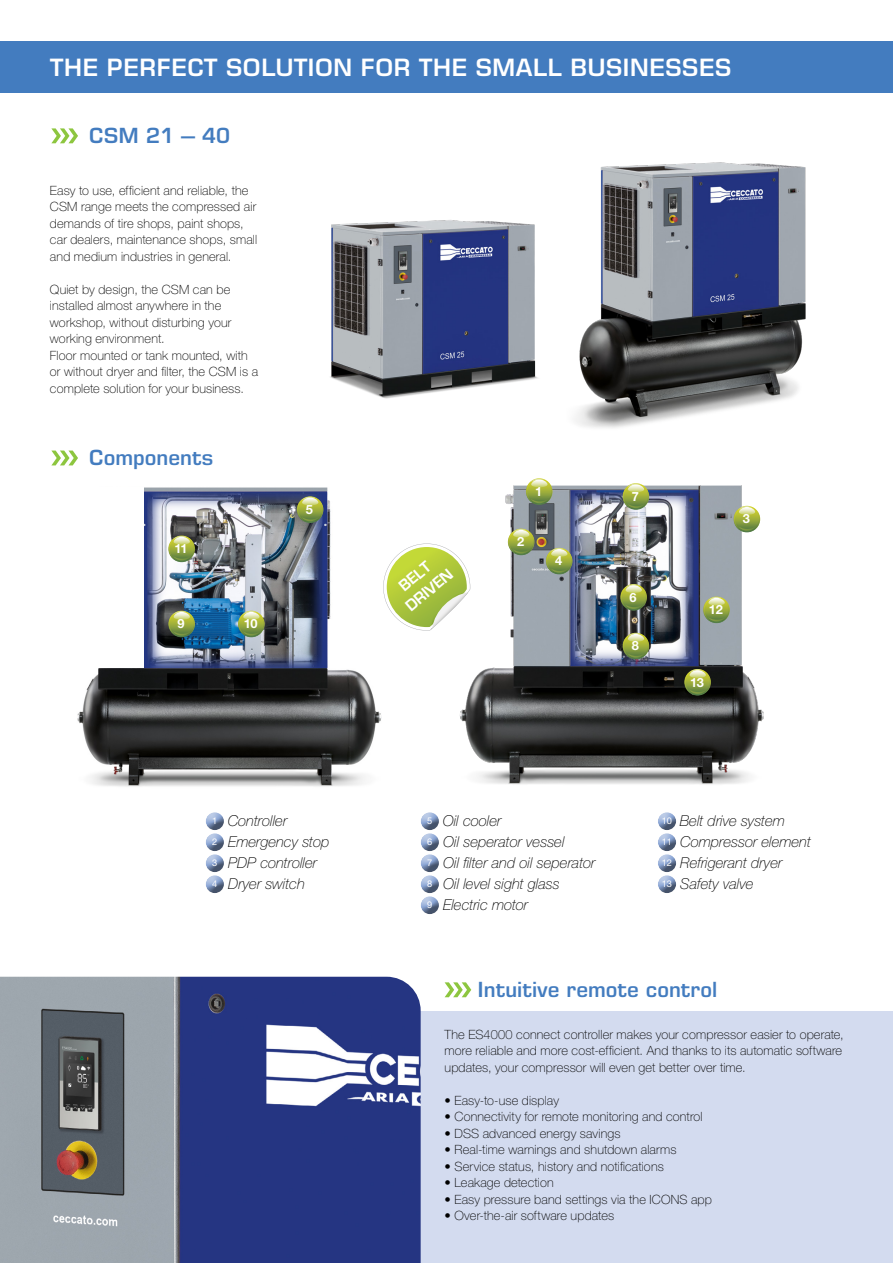
<style>
.page{position:relative;width:893px;height:1263px;background:#fff}
.page>*{position:absolute;margin:0;border:0;box-sizing:border-box;transform-origin:0 0}
.t1{font:600 24px "Eurostile LT Std";color:#fff}
.t2{font:600 21px "Eurostile LT Std";color:#437cbf}
.t3{font:700 16.5px/19.6px "Eurostile";color:#fff;text-align:center}
.t4{font:italic 100 15px/21px "Helvetica Neue LT Std";color:#000}
.t5{font:100 12.75px/16.5px "Helvetica Neue LT Std";letter-spacing:.01em;color:#000}
.t6{font:700 12.75px "Helvetica Neue LT Std";letter-spacing:-.025em;color:#fff}
.s1{font-weight:400;font-style:normal;font-size:9.3px;color:#fff}
</style>
<div class="page">
<div style="left:0;top:41px;width:893px;height:51px;background:#437cbf"></div>
<div style="left:0;top:1011px;width:893px;height:252px;background:#d3dbef"></div>
<img style="left:77px;top:487px;width:305px;height:300px">
<img style="left:459px;top:481px;width:305px;height:304px">
<svg style="left:383px;top:543px;width:87px;height:87px"></svg>
<img style="left:0;top:977px;width:421px;height:286px">
<svg style="left:684px;top:669px;width:27px;height:26px"></svg>
<div style="left:685px;top:669px;width:25px;height:26px;background:#c7ca2c;border-radius:13px"></div>
<svg style="left:685px;top:670px;width:25px;height:24px"></svg>
<svg style="left:689px;top:670px;width:17px;height:8px"></svg>
<svg style="left:687px;top:688px;width:21px;height:6px"></svg>
<img style="left:575px;top:162px;width:231px;height:266px">
<img style="left:330px;top:220px;width:208px;height:179px">
<svg style="left:51px;top:128px;width:27px;height:15px"></svg>
<svg style="left:51px;top:450px;width:27px;height:15px"></svg>
<svg style="left:508px;top:529px;width:26px;height:26px"></svg>
<svg style="left:509px;top:530px;width:24px;height:24px"></svg>
<svg style="left:512px;top:530px;width:18px;height:8px"></svg>
<svg style="left:511px;top:547px;width:20px;height:7px"></svg>
<svg style="left:526px;top:478px;width:26px;height:27px"></svg>
<svg style="left:526px;top:479px;width:26px;height:25px"></svg>
<svg style="left:527px;top:479px;width:24px;height:25px"></svg>
<svg style="left:531px;top:479px;width:17px;height:8px"></svg>
<svg style="left:529px;top:497px;width:21px;height:6px"></svg>
<svg style="left:703px;top:597px;width:27px;height:26px"></svg>
<svg style="left:704px;top:597px;width:25px;height:26px"></svg>
<svg style="left:704px;top:598px;width:25px;height:24px"></svg>
<svg style="left:708px;top:598px;width:17px;height:8px"></svg>
<svg style="left:706px;top:615px;width:21px;height:6px"></svg>
<svg style="left:168px;top:536px;width:27px;height:26px"></svg>
<svg style="left:169px;top:536px;width:26px;height:26px"></svg>
<svg style="left:170px;top:537px;width:24px;height:24px"></svg>
<svg style="left:173px;top:537px;width:17px;height:8px"></svg>
<svg style="left:171px;top:554px;width:21px;height:6px"></svg>
<svg style="left:623px;top:483px;width:26px;height:27px"></svg>
<svg style="left:623px;top:484px;width:26px;height:25px"></svg>
<svg style="left:624px;top:484px;width:24px;height:24px"></svg>
<svg style="left:627px;top:484px;width:18px;height:8px"></svg>
<svg style="left:626px;top:502px;width:20px;height:6px"></svg>
<svg style="left:620px;top:584px;width:27px;height:27px"></svg>
<svg style="left:621px;top:584px;width:25px;height:26px"></svg>
<svg style="left:622px;top:585px;width:24px;height:24px"></svg>
<svg style="left:625px;top:585px;width:17px;height:8px"></svg>
<svg style="left:623px;top:603px;width:21px;height:6px"></svg>
<svg style="left:297px;top:496px;width:26px;height:27px"></svg>
<svg style="left:297px;top:497px;width:26px;height:25px"></svg>
<svg style="left:298px;top:498px;width:24px;height:24px"></svg>
<svg style="left:301px;top:497px;width:18px;height:8px"></svg>
<svg style="left:300px;top:515px;width:20px;height:6px"></svg>
<svg style="left:623px;top:633px;width:26px;height:26px"></svg>
<svg style="left:624px;top:634px;width:24px;height:24px"></svg>
<svg style="left:627px;top:634px;width:18px;height:8px"></svg>
<svg style="left:626px;top:651px;width:20px;height:7px"></svg>
<svg style="left:238px;top:611px;width:27px;height:26px"></svg>
<svg style="left:238px;top:611px;width:26px;height:26px"></svg>
<svg style="left:239px;top:612px;width:24px;height:24px"></svg>
<svg style="left:243px;top:612px;width:17px;height:8px"></svg>
<svg style="left:241px;top:629px;width:21px;height:7px"></svg>
<svg style="left:168px;top:611px;width:27px;height:26px"></svg>
<svg style="left:169px;top:611px;width:26px;height:26px"></svg>
<svg style="left:170px;top:612px;width:24px;height:24px"></svg>
<svg style="left:173px;top:612px;width:17px;height:8px"></svg>
<svg style="left:171px;top:629px;width:21px;height:7px"></svg>
<svg style="left:734px;top:506px;width:26px;height:26px"></svg>
<svg style="left:735px;top:507px;width:24px;height:24px"></svg>
<svg style="left:738px;top:507px;width:18px;height:8px"></svg>
<svg style="left:737px;top:524px;width:20px;height:7px"></svg>
<svg style="left:546px;top:548px;width:26px;height:26px"></svg>
<svg style="left:547px;top:549px;width:24px;height:24px"></svg>
<svg style="left:550px;top:549px;width:18px;height:8px"></svg>
<svg style="left:549px;top:566px;width:20px;height:7px"></svg>
<div style="left:199px;top:809px;width:36px;height:22px;background:#000;opacity:.5"></div>
<div style="left:195px;top:822px;width:37px;height:30px;background:#fff;opacity:.5"></div>
<div style="left:199px;top:830px;width:36px;height:22px;background:#000;opacity:.5"></div>
<div style="left:195px;top:843px;width:37px;height:30px;background:#fff;opacity:.5"></div>
<div style="left:199px;top:851px;width:36px;height:22px;background:#000;opacity:.5"></div>
<div style="left:195px;top:864px;width:37px;height:30px;background:#fff;opacity:.5"></div>
<div style="left:199px;top:872px;width:36px;height:22px;background:#000;opacity:.5"></div>
<div style="left:414px;top:809px;width:36px;height:22px;background:#000;opacity:.5"></div>
<div style="left:410px;top:822px;width:37px;height:30px;background:#fff;opacity:.5"></div>
<div style="left:414px;top:830px;width:36px;height:22px;background:#000;opacity:.5"></div>
<div style="left:410px;top:843px;width:37px;height:30px;background:#fff;opacity:.5"></div>
<div style="left:414px;top:851px;width:36px;height:22px;background:#000;opacity:.5"></div>
<div style="left:410px;top:864px;width:37px;height:30px;background:#fff;opacity:.5"></div>
<div style="left:414px;top:872px;width:36px;height:22px;background:#000;opacity:.5"></div>
<div style="left:410px;top:885px;width:37px;height:30px;background:#fff;opacity:.5"></div>
<div style="left:414px;top:893px;width:36px;height:22px;background:#000;opacity:.5"></div>
<div style="left:651px;top:809px;width:36px;height:22px;background:#000;opacity:.5"></div>
<div style="left:647px;top:822px;width:37px;height:30px;background:#fff;opacity:.5"></div>
<div style="left:651px;top:830px;width:36px;height:22px;background:#000;opacity:.5"></div>
<div style="left:647px;top:843px;width:37px;height:30px;background:#fff;opacity:.5"></div>
<div style="left:651px;top:851px;width:36px;height:22px;background:#000;opacity:.5"></div>
<div style="left:647px;top:864px;width:37px;height:30px;background:#fff;opacity:.5"></div>
<div style="left:651px;top:872px;width:36px;height:22px;background:#000;opacity:.5"></div>
<div style="left:85px;top:487px;width:58px;height:181px;background:#fff"></div>
<svg style="left:445px;top:982px;width:26px;height:15px"></svg>
<h1 class="t1" style="left:50px;top:53px;width:683px">THE PERFECT SOLUTION FOR THE SMALL BUSINESSES</h1>
<h2 class="t2" style="left:89px;top:123px;width:143px">CSM 21 – 40</h2>
<p class="t5" style="left:50px;top:182px;width:209px">Easy to use, efficient and reliable, the CSM range meets the compressed air demands of tire shops, paint shops, car dealers, maintenance shops, small and medium industries in general.</p>
<p class="t5" style="left:50px;top:281px;width:210px">Quiet by design, the CSM can be installed almost anywhere in the workshop, without disturbing your working environment.<br>Floor mounted or tank mounted, with or without dryer and filter, the CSM is a complete solution for your business.</p>
<h2 class="t2" style="left:89px;top:445px;width:126px">Components</h2>
<p class="t6" style="left:174px;top:541px;width:15px">11</p>
<p class="t6" style="left:177px;top:616px;width:9px">9</p>
<p class="t6" style="left:244px;top:616px;width:16px">10</p>
<p class="t6" style="left:306px;top:501px;width:9px">5</p>
<p class="t3" style="left:389px;top:586px;width:58px;rotate:-40deg">BELT<br>DRIVEN</p>
<p class="t6" style="left:535px;top:483px;width:9px">1</p>
<p class="t6" style="left:517px;top:534px;width:9px">2</p>
<p class="t6" style="left:555px;top:553px;width:9px">4</p>
<p class="t6" style="left:632px;top:488px;width:9px">7</p>
<p class="t6" style="left:629px;top:589px;width:9px">6</p>
<p class="t6" style="left:632px;top:638px;width:9px">8</p>
<p class="t6" style="left:743px;top:511px;width:9px">3</p>
<p class="t6" style="left:709px;top:602px;width:15px">12</p>
<p class="t6" style="left:690px;top:674px;width:15px">13</p>
<p class="t4" style="left:212px;top:810px;width:119px"><span class="s1">1</span> Controller<br><span class="s1">2</span> Emergency stop<br><span class="s1">3</span> PDP controller<br><span class="s1">4</span> Dryer switch</p>
<p class="t4" style="left:427px;top:810px;width:170px"><span class="s1">5</span> Oil cooler<br><span class="s1">6</span> Oil seperator vessel<br><span class="s1">7</span> Oil filter and oil seperator<br><span class="s1">8</span> Oil level sight glass<br><span class="s1">9</span> Electric motor</p>
<p class="t4" style="left:662px;top:810px;width:151px"><span class="s1">10</span> Belt drive system<br><span class="s1">11</span> Compressor element<br><span class="s1">12</span> Refrigerant dryer<br><span class="s1">13</span> Safety valve</p>
<h2 class="t2" style="left:478px;top:977px;width:241px">Intuitive remote control</h2>
<p class="t5" style="left:445px;top:1026px;width:401px;text-align:justify">The ES4000 connect controller makes your compressor easier to operate, more reliable and more cost-efficient. And thanks to its automatic software updates, your compressor will even get better over time.</p>
<p class="t5" style="left:445px;top:1092px;width:116px">• Easy-to-use display</p>
<p class="t5" style="left:445px;top:1108px;width:260px">• Connectivity for remote monitoring and control</p>
<p class="t5" style="left:445px;top:1125px;width:178px">• DSS advanced energy savings</p>
<p class="t5" style="left:445px;top:1141px;width:233px">• Real-time warnings and shutdown alarms</p>
<p class="t5" style="left:445px;top:1158px;width:221px">• Service status, history and notifications</p>
<p class="t5" style="left:445px;top:1174px;width:111px">• Leakage detection</p>
<p class="t5" style="left:445px;top:1191px;width:269px">• Easy pressure band settings via the ICONS app</p>
<p class="t5" style="left:445px;top:1207px;width:171px">• Over-the-air software updates</p>
</div>
